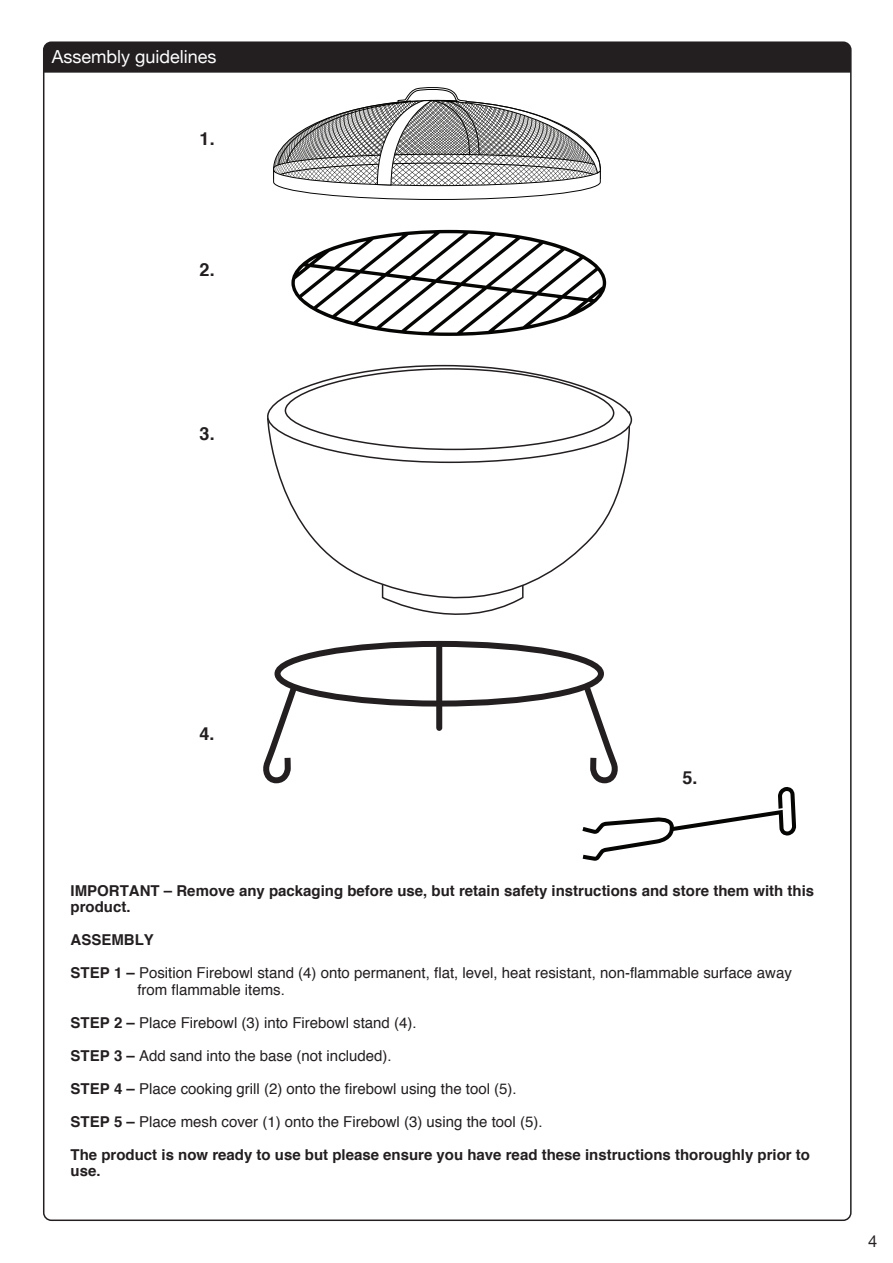
<style>
.page{position:relative;width:893px;height:1263px;background:#fff}
.page>*{position:absolute;margin:0;border:0;box-sizing:border-box;transform-origin:0 0}
.t1{font:18px "Helvetica Neue";color:#fff}
.t2{font:700 18px "Helvetica";color:#231f20}
.t3{font:16.5px "Helvetica Neue";color:#231f20}
.t4{font:15px/16.5px "Helvetica";color:#231f20}
.t5{font:700 15px/16.5px "Helvetica";color:#231f20}
.s1{font-weight:700}
</style>
<div class="page">
<svg style="left:275px;top:464px;width:352px;height:151px"></svg>
<svg style="left:267px;top:364px;width:366px;height:100px"></svg>
<div style="left:44px;top:42px;width:807px;height:31px;background:#231f20"></div>
<svg style="left:273px;top:87px;width:328px;height:113px"></svg>
<svg style="left:291px;top:230px;width:315px;height:106px"></svg>
<div style="left:274px;top:641px;width:330px;height:65px;border:6px solid #231f20;border-radius:50%"></div>
<svg style="left:263px;top:682px;width:37px;height:102px"></svg>
<svg style="left:581px;top:682px;width:215px;height:179px"></svg>
<div style="left:436px;top:644px;width:6px;height:84px;background:#231f20"></div>
<p class="t1" style="left:52px;top:44px;width:166px">Assembly guidelines</p>
<p class="t2" style="left:200px;top:124px;width:17px">1.</p>
<p class="t2" style="left:200px;top:255px;width:17px">2.</p>
<p class="t2" style="left:200px;top:419px;width:17px">3.</p>
<p class="t2" style="left:200px;top:719px;width:17px">4.</p>
<p class="t2" style="left:682px;top:763px;width:17px">5.</p>
<p class="t5" style="left:71px;top:882px;width:745px">IMPORTANT – Remove any packaging before use, but retain safety instructions and store them with this product.</p>
<p class="t5" style="left:71px;top:932px;width:85px">ASSEMBLY</p>
<p class="t4" style="left:137px;top:965px;width:656px;text-indent:-67px"><span class="s1">STEP 1 –</span> Position Firebowl stand (4) onto permanent, flat, level, heat resistant, non-flammable surface away from flammable items.</p>
<p class="t4" style="left:71px;top:1015px;width:347px"><span class="s1">STEP 2 –</span> Place Firebowl (3) into Firebowl stand (4).</p>
<p class="t4" style="left:71px;top:1048px;width:323px"><span class="s1">STEP 3 –</span> Add sand into the base (not included).</p>
<p class="t4" style="left:71px;top:1081px;width:448px"><span class="s1">STEP 4 –</span> Place cooking grill (2) onto the firebowl using the tool (5).</p>
<p class="t4" style="left:71px;top:1114px;width:473px"><span class="s1">STEP 5 –</span> Place mesh cover (1) onto the Firebowl (3) using the tool (5).</p>
<p class="t5" style="left:71px;top:1146px;width:741px">The product is now ready to use but please ensure you have read these instructions thoroughly prior to use.</p>
<p class="t3" style="left:868px;top:1229px;width:11px">4</p>
</div>
